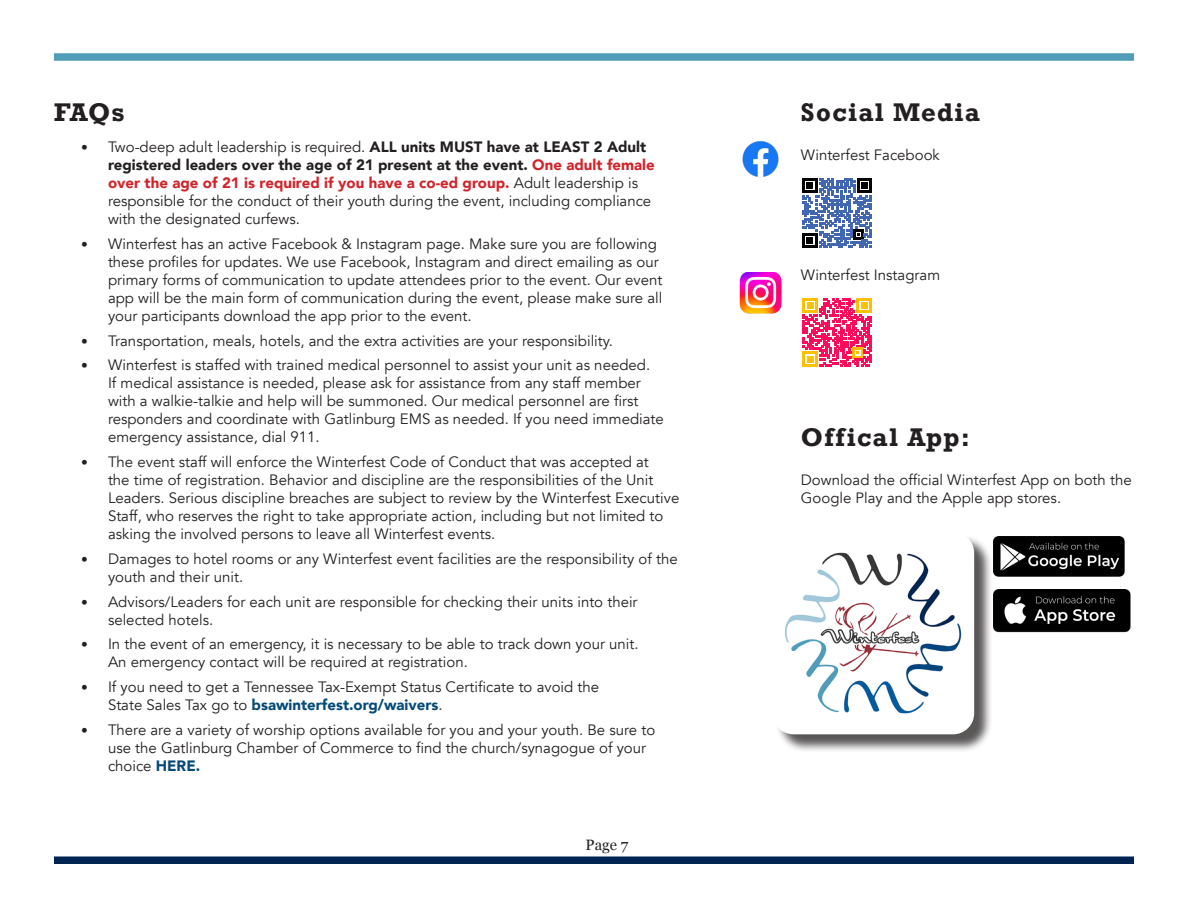
<style>
.page{position:relative;width:1188px;height:918px;background:#fff}
.page>*{position:absolute;margin:0;border:0;box-sizing:border-box;transform-origin:0 0}
.t1{font:700 24px "Rockwell";letter-spacing:.06em;color:#231f20}
.t2{font:15px/18px "Avenir";color:#231f20}
.t3{font:15px "Georgia";color:#231f20}
.s1{font-size:13.5px}
.s2{font-weight:900}
.s3{font-weight:900;color:#d1232a}
.s4{font-weight:900;color:#054a78}
</style>
<div class="page">
<div style="left:54px;top:53px;width:1080px;height:8px;background:#509cb9"></div>
<div style="left:54px;top:856px;width:1080px;height:8px;background:#002451"></div>
<svg style="left:802px;top:178px;width:70px;height:70px"></svg>
<img style="left:742px;top:141px;width:37px;height:37px">
<img style="left:739px;top:272px;width:43px;height:41px">
<svg style="left:802px;top:298px;width:70px;height:69px"></svg>
<svg style="left:803px;top:298px;width:68px;height:68px"></svg>
<img style="left:994px;top:590px;width:137px;height:43px">
<img style="left:994px;top:537px;width:131px;height:40px">
<div style="left:775px;top:534px;width:218px;height:219px;background:#231f20;opacity:.75"></div>
<img style="left:775px;top:534px;width:199px;height:200px">
<p class="t1" style="left:54px;top:96px;width:72px">FAQs</p>
<p class="t2" style="left:108px;top:138px;width:548px;text-indent:-27px"><span class="s1">•</span> Two-deep adult leadership is required. <span class="s2">ALL units MUST have at LEAST 2 Adult registered leaders over the age of 21 present at the event.</span> <span class="s3">One adult female over the age of 21 is required if you have a co-ed group.</span> Adult leadership is responsible for the conduct of their youth during the event, including compliance with the designated curfews.</p>
<p class="t2" style="left:108px;top:235px;width:556px;text-indent:-27px"><span class="s1">•</span> Winterfest has an active Facebook &amp; Instagram page. Make sure you are following these profiles for updates. We use Facebook, Instagram and direct emailing as our primary forms of communication to update attendees prior to the event. Our event app will be the main form of communication during the event, please make sure all your participants download the app prior to the event.</p>
<p class="t2" style="left:81px;top:332px;width:533px"><span class="s1">•</span> Transportation, meals, hotels, and the extra activities are your responsibility.</p>
<p class="t2" style="left:108px;top:357px;width:557px;text-indent:-27px"><span class="s1">•</span> Winterfest is staffed with trained medical personnel to assist your unit as needed.<br>If medical assistance is needed, please ask for assistance from any staff member with a walkie-talkie and help will be summoned. Our medical personnel are first responders and coordinate with Gatlinburg EMS as needed. If you need immediate emergency assistance, dial 911.</p>
<p class="t2" style="left:108px;top:453px;width:573px;text-indent:-27px"><span class="s1">•</span> The event staff will enforce the Winterfest Code of Conduct that was accepted at<br>the time of registration. Behavior and discipline are the responsibilities of the Unit Leaders. Serious discipline breaches are subject to review by the Winterfest Executive Staff, who reserves the right to take appropriate action, including but not limited to asking the involved persons to leave all Winterfest events.</p>
<p class="t2" style="left:108px;top:550px;width:571px;text-indent:-27px"><span class="s1">•</span> Damages to hotel rooms or any Winterfest event facilities are the responsibility of the youth and their unit.</p>
<p class="t2" style="left:108px;top:593px;width:531px;text-indent:-27px"><span class="s1">•</span> Advisors/Leaders for each unit are responsible for checking their units into their selected hotels.</p>
<p class="t2" style="left:108px;top:636px;width:532px;text-indent:-27px"><span class="s1">•</span> In the event of an emergency, it is necessary to be able to track down your unit.<br>An emergency contact will be required at registration.</p>
<p class="t2" style="left:108px;top:678px;width:493px;text-indent:-27px"><span class="s1">•</span> If you need to get a Tennessee Tax-Exempt Status Certificate to avoid the<br>State Sales Tax go to <span class="s4">bsawinterfest.org/waivers</span>.</p>
<p class="t2" style="left:108px;top:721px;width:549px;text-indent:-27px"><span class="s1">•</span> There are a variety of worship options available for you and your youth. Be sure to use the Gatlinburg Chamber of Commerce to find the church/synagogue of your choice <span class="s4">HERE.</span></p>
<p class="t3" style="left:586px;top:834px;width:44px">Page 7</p>
<p class="t1" style="left:801px;top:96px;width:181px">Social Media</p>
<p class="t2" style="left:801px;top:146px;width:140px">Winterfest Facebook</p>
<p class="t2" style="left:801px;top:266px;width:141px">Winterfest Instagram</p>
<p class="t1" style="left:801px;top:422px;width:171px">Offical App:</p>
<p class="t2" style="left:801px;top:472px;width:332px">Download the official Winterfest App on both the<br>Google Play and the Apple app stores.</p>
</div>
